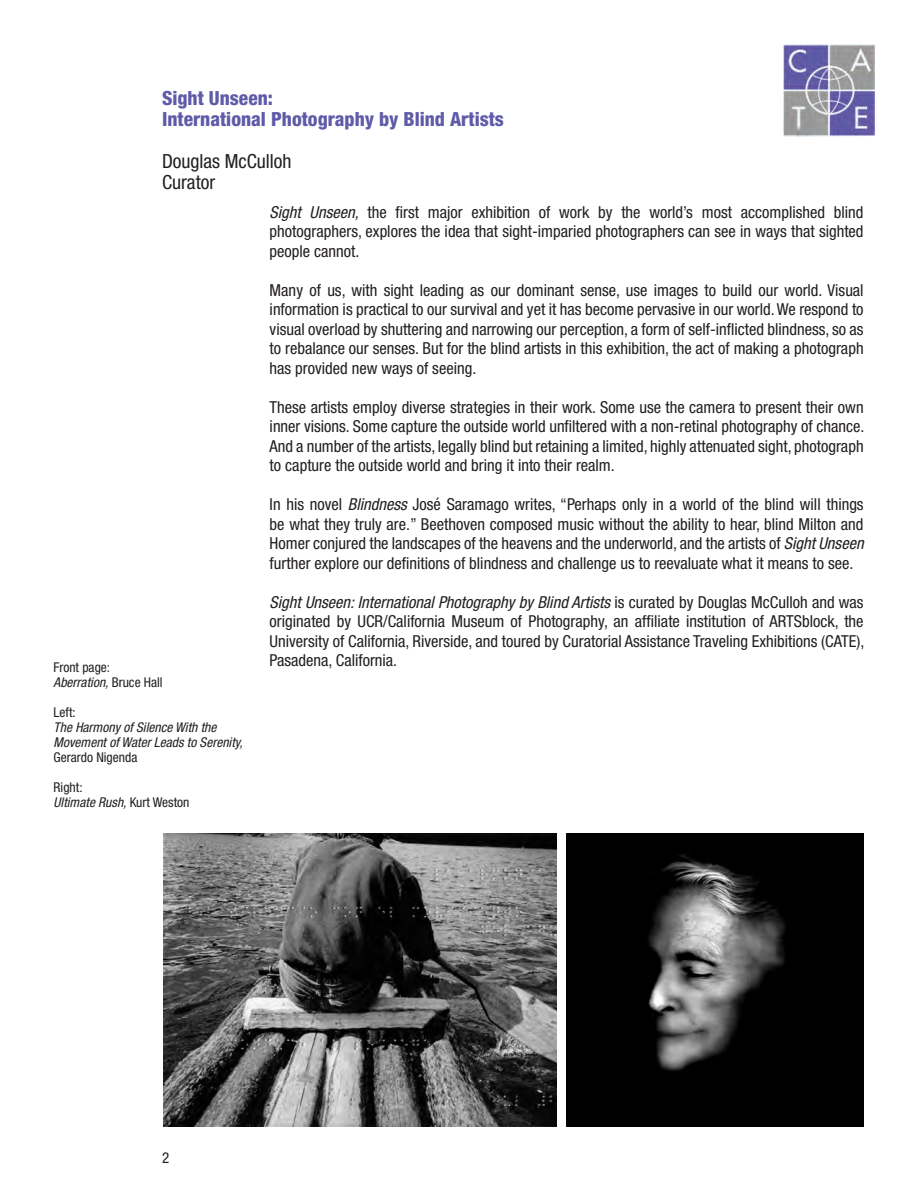
<style>
.page{position:relative;width:918px;height:1188px;background:#fff}
.page>*{position:absolute;margin:0;border:0;box-sizing:border-box;transform-origin:0 0}
.t1{font:800 condensed 19.5px "Helvetica Neue";color:#5f5ba8}
.t2{font:condensed 19.5px "Helvetica Neue";color:#231f20}
.t3{font:condensed 16.5px/19.5px "Helvetica Neue";color:#231f20;text-align:justify}
.t4{font:condensed 15px "Helvetica Neue";color:#231f20}
.t5{font:italic condensed 13.5px/15px "Helvetica Neue";color:#231f20}
.t6{font:condensed 13.5px "Helvetica Neue";color:#231f20}
.s1{font-style:normal}
.s2{font-style:italic}
</style>
<div class="page">
<img style="left:783px;top:45px;width:91px;height:92px">
<img style="left:567px;top:833px;width:297px;height:293px">
<img style="left:163px;top:833px;width:393px;height:293px">
<p class="t1" style="left:162px;top:86px;width:112px">Sight Unseen:</p>
<p class="t1" style="left:162px;top:107px;width:343px">International Photography by Blind Artists</p>
<p class="t2" style="left:162px;top:150px;width:131px">Douglas McCulloh</p>
<p class="t2" style="left:162px;top:171px;width:55px">Curator</p>
<p class="t6" style="left:54px;top:660px;width:58px">Front page:</p>
<p class="t5" style="left:54px;top:675px;width:111px">Aberration, <span class="s1">Bruce Hall</span></p>
<p class="t6" style="left:54px;top:705px;width:24px">Left:</p>
<p class="t5" style="left:54px;top:720px;width:164px">The Harmony of Silence With the</p>
<p class="t5" style="left:54px;top:735px;width:191px">Movement of Water Leads to Serenity,<br><span class="s1">Gerardo Nigenda</span></p>
<p class="t6" style="left:54px;top:780px;width:30px">Right:</p>
<p class="t5" style="left:54px;top:795px;width:137px">Ultimate Rush, <span class="s1">Kurt Weston</span></p>
<p class="t3" style="left:270px;top:202px;width:595px"><span class="s2">Sight Unseen,</span> the first major exhibition of work by the world’s most accomplished blind photographers, explores the idea that sight-imparied photographers can see in ways that sighted people cannot.</p>
<p class="t3" style="left:270px;top:280px;width:596px">Many of us, with sight leading as our dominant sense, use images to build our world. Visual information is practical to our survival and yet it has become pervasive in our world. We respond to visual overload by shuttering and narrowing our perception, a form of self-inflicted blindness, so as to rebalance our senses. But for the blind artists in this exhibition, the act of making a photograph has provided new ways of seeing.</p>
<p class="t3" style="left:270px;top:397px;width:596px">These artists employ diverse strategies in their work. Some use the camera to present their own inner visions. Some capture the outside world unfiltered with a non-retinal photography of chance.<br>And a number of the artists, legally blind but retaining a limited, highly attenuated sight, photograph to capture the outside world and bring it into their realm.</p>
<p class="t3" style="left:270px;top:494px;width:596px">In his novel <span class="s2">Blindness</span> José Saramago writes, “Perhaps only in a world of the blind will things be what they truly are.” Beethoven composed music without the ability to hear, blind Milton and Homer conjured the landscapes of the heavens and the underworld, and the artists of <span class="s2">Sight Unseen </span>further explore our definitions of blindness and challenge us to reevaluate what it means to see.</p>
<p class="t3" style="left:270px;top:592px;width:596px"><span class="s2">Sight Unseen: International Photography by Blind Artists</span> is curated by Douglas McCulloh and was originated by UCR/California Museum of Photography, an affiliate institution of ARTSblock, the University of California, Riverside, and toured by Curatorial Assistance Traveling Exhibitions (CATE), Pasadena, California.</p>
<p class="t4" style="left:162px;top:1149px;width:9px">2</p>
</div>
